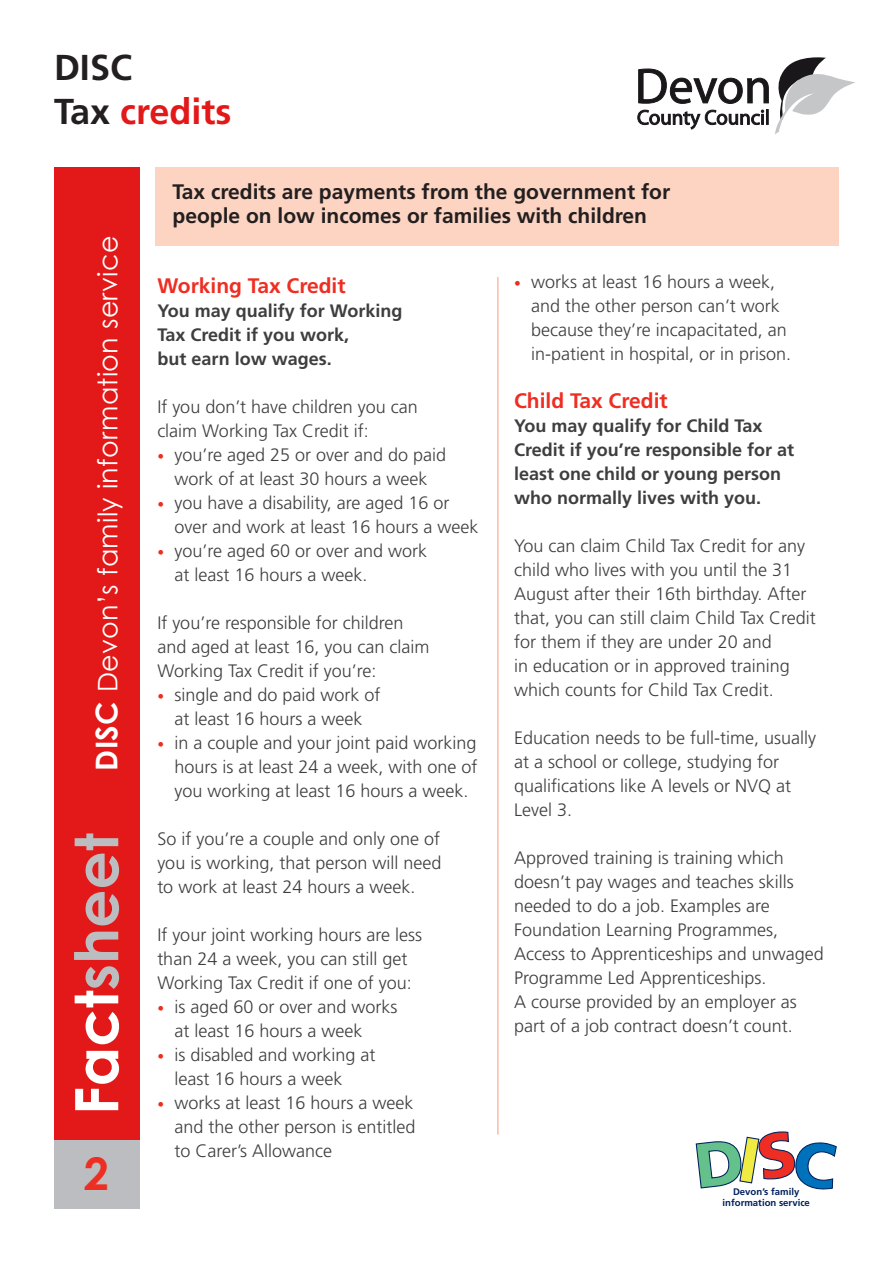
<style>
.page{position:relative;width:893px;height:1263px;background:#fff}
.page>*{position:absolute;margin:0;border:0;box-sizing:border-box;transform-origin:0 0}
.t1{font:700 60px "Century Gothic";color:#bcbdc0}
.t2{font:700 45px "Century Gothic";color:#ee2e22}
.t3{font:700 36px "Frutiger";color:#e31818}
.t4{font:700 36px "Frutiger";color:#231f20}
.t5{font:27px "Century Gothic";letter-spacing:.01em;color:#fff}
.introtext2{font:700 21px/23.2px "Frutiger";color:#231f20}
.t6{font:700 21px "Frutiger";color:#ee2e22}
.t7{font:300 18px/24px "Frutiger";color:#3e3e3f}
.t8{font:700 18px/24px "Frutiger";color:#3e3e3f}
.t9{font:700 9.6px/10.6px "Frutiger";color:#00215d;text-align:center}
.s1{color:#231f20}
.s2{font-weight:700;font-size:30px}
.s3{color:#fff}
.s4{font-size:13.5px;color:#ee2e22}
</style>
<div class="page">
<div style="left:156px;top:167px;width:683px;height:79px;background:#fcd4c1"></div>
<hr style="left:497px;top:277px;width:1px;height:857px;background:#f69b7b">
<div style="left:54px;top:1140px;width:86px;height:69px;background:#bcbdc0"></div>
<div style="left:54px;top:167px;width:86px;height:973px;background:#e31818"></div>
<svg style="left:637px;top:57px;width:218px;height:77px"></svg>
<svg style="left:695px;top:1131px;width:142px;height:58px"></svg>
<p class="t4" style="left:54px;top:47px;width:80px">DISC</p>
<p class="t3" style="left:54px;top:90px;width:179px"><span class="s1">Tax</span> credits</p>
<p class="t5" style="left:91px;top:771px;width:536px;rotate:-90deg"><span class="s2">DISC</span> Devon’s family information service</p>
<p class="t1" style="left:59px;top:1115px;width:284px;rotate:-90deg"><span class="s3">Fact</span>sheet</p>
<p class="t2" style="left:84px;top:1146px;width:27px">2</p>
<p class="introtext2" style="left:173px;top:180px;width:499px">Tax credits are payments from the government for people on low incomes or families with children</p>
<p class="t6" style="left:157px;top:274px;width:190px">Working Tax Credit</p>
<p class="t8" style="left:157px;top:299px;width:247px">You may qualify for Working<br>Tax Credit if you work,<br>but earn low wages.</p>
<p class="t7" style="left:157px;top:395px;width:262px">If you don’t have children you can claim Working Tax Credit if:</p>
<p class="t7" style="left:157px;top:443px;width:290px;text-align:center"><span class="s4">•</span> you’re aged 25 or over and do paid work of at least 30 hours a week</p>
<p class="t7" style="left:174px;top:491px;width:306px;text-indent:-17px"><span class="s4">•</span> you have a disability, are aged 16 or over and work at least 16 hours a week</p>
<p class="t7" style="left:174px;top:539px;width:254px;text-indent:-17px"><span class="s4">•</span> you’re aged 60 or over and work at least 16 hours a week.</p>
<p class="t7" style="left:157px;top:611px;width:274px">If you’re responsible for children and aged at least 16, you can claim<br>Working Tax Credit if you’re:</p>
<p class="t7" style="left:157px;top:683px;width:225px;text-align:center"><span class="s4">•</span> single and do paid work of at least 16 hours a week</p>
<p class="t7" style="left:174px;top:731px;width:305px;text-align:justify;text-indent:-17px"><span class="s4">•</span> in a couple and your joint paid working hours is at least 24 a week, with one of you working at least 16 hours a week.</p>
<p class="t7" style="left:157px;top:827px;width:286px;text-align:justify">So if you’re a couple and only one of you is working, that person will need to work at least 24 hours a week.</p>
<p class="t7" style="left:157px;top:923px;width:266px">If your joint working hours are less than 24 a week, you can still get<br>Working Tax Credit if one of you:</p>
<p class="t7" style="left:174px;top:995px;width:225px;text-indent:-17px"><span class="s4">•</span> is aged 60 or over and works at least 16 hours a week</p>
<p class="t7" style="left:174px;top:1043px;width:203px;text-indent:-17px"><span class="s4">•</span> is disabled and working at least 16 hours a week</p>
<p class="t7" style="left:174px;top:1091px;width:243px;text-align:justify;text-indent:-17px"><span class="s4">•</span> works at least 16 hours a week and the other person is entitled to Carer’s Allowance</p>
<p class="t7" style="left:531px;top:269px;width:262px;text-indent:-17px"><span class="s4">•</span> works at least 16 hours a week, and the other person can’t work because they’re incapacitated, an in-patient in hospital, or in prison.</p>
<p class="t6" style="left:514px;top:388px;width:155px">Child Tax Credit</p>
<p class="t8" style="left:514px;top:413px;width:282px">You may qualify for Child Tax<br>Credit if you’re responsible for at least one child or young person who normally lives with you.</p>
<p class="t7" style="left:514px;top:533px;width:303px">You can claim Child Tax Credit for any child who lives with you until the 31<br>August after their 16th birthday. After that, you can still claim Child Tax Credit for them if they are under 20 and<br>in education or in approved training which counts for Child Tax Credit.</p>
<p class="t7" style="left:514px;top:725px;width:304px">Education needs to be full-time, usually at a school or college, studying for qualifications like A levels or NVQ at</p>
<p class="t7" style="left:514px;top:797px;width:59px">Level 3.</p>
<p class="t7" style="left:514px;top:845px;width:311px">Approved training is training which doesn’t pay wages and teaches skills needed to do a job. Examples are Foundation Learning Programmes, Access to Apprenticeships and unwaged Programme Led Apprenticeships.<br>A course provided by an employer as part of a job contract doesn’t count.</p>
<p class="t9" style="left:723px;top:1186px;width:89px">Devon’s family information service</p>
</div>
